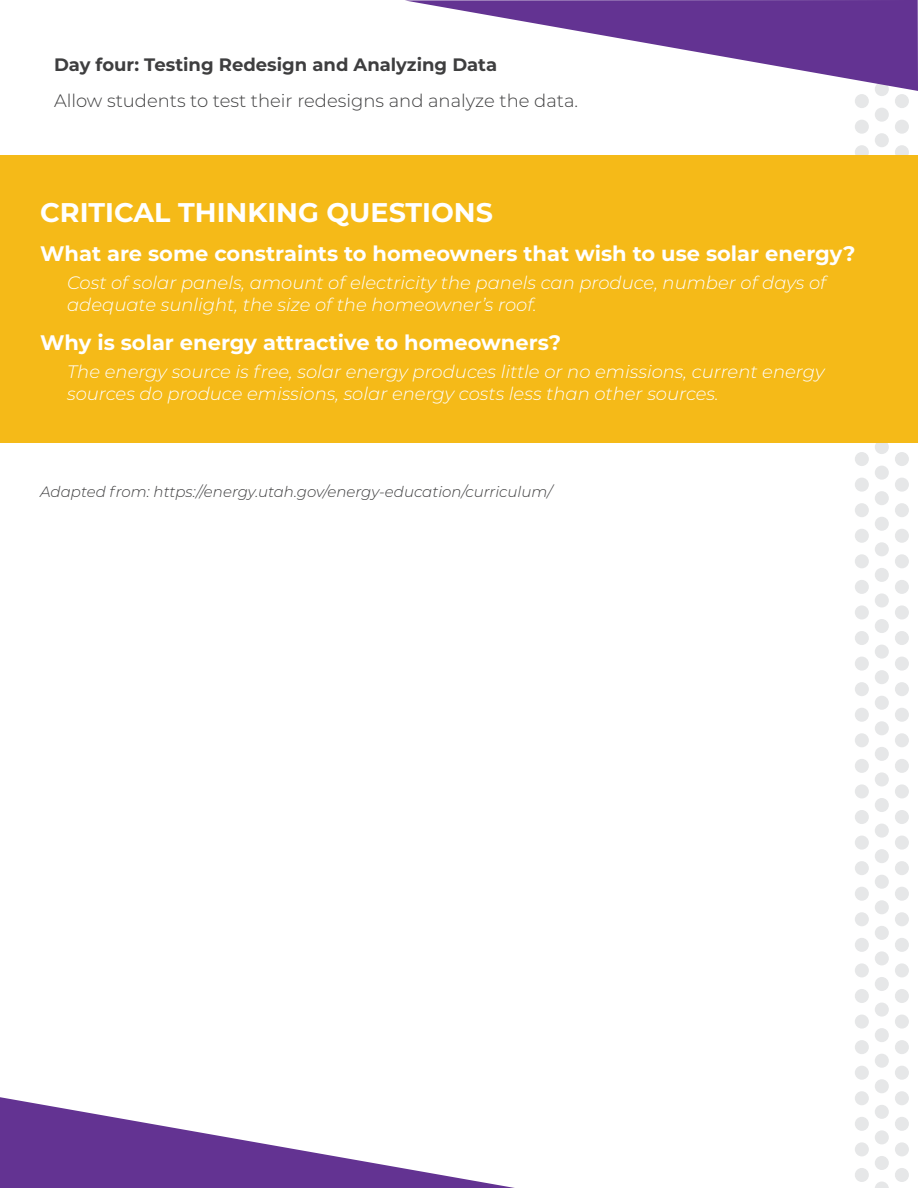
<style>
.page{position:relative;width:918px;height:1188px;background:#fff}
.page>*{position:absolute;margin:0;border:0;box-sizing:border-box;transform-origin:0 0}
.big_heading{font:700 27px "Montserrat";color:#fff}
.heading{font:700 21px "Montserrat";color:#fff}
.t1{font:italic 300 18px/21.6px "Montserrat";color:#fff}
.t2{font:300 18px "Montserrat";color:#3e3e3f}
.t3{font:700 18px "Montserrat";color:#3e3e3f}
.t4{font:italic 300 15px "Montserrat";color:#3e3e3f}
</style>
<div class="page">
<svg style="left:0;top:1097px;width:515px;height:91px"></svg>
<div style="left:855px;top:94px;width:14px;height:14px;background:#e6e7e8;border-radius:50%"></div>
<div style="left:895px;top:94px;width:14px;height:14px;background:#e6e7e8;border-radius:50%"></div>
<div style="left:875px;top:82px;width:14px;height:14px;background:#e6e7e8;border-radius:50%"></div>
<div style="left:855px;top:708px;width:14px;height:14px;background:#e6e7e8;border-radius:50%"></div>
<div style="left:895px;top:708px;width:14px;height:14px;background:#e6e7e8;border-radius:50%"></div>
<div style="left:875px;top:696px;width:14px;height:14px;background:#e6e7e8;border-radius:50%"></div>
<div style="left:855px;top:503px;width:14px;height:14px;background:#e6e7e8;border-radius:50%"></div>
<div style="left:895px;top:503px;width:14px;height:14px;background:#e6e7e8;border-radius:50%"></div>
<div style="left:875px;top:491px;width:14px;height:14px;background:#e6e7e8;border-radius:50%"></div>
<div style="left:855px;top:810px;width:14px;height:14px;background:#e6e7e8;border-radius:50%"></div>
<div style="left:895px;top:810px;width:14px;height:14px;background:#e6e7e8;border-radius:50%"></div>
<div style="left:875px;top:798px;width:14px;height:14px;background:#e6e7e8;border-radius:50%"></div>
<div style="left:855px;top:605px;width:14px;height:14px;background:#e6e7e8;border-radius:50%"></div>
<div style="left:895px;top:605px;width:14px;height:14px;background:#e6e7e8;border-radius:50%"></div>
<div style="left:875px;top:593px;width:14px;height:14px;background:#e6e7e8;border-radius:50%"></div>
<div style="left:855px;top:912px;width:14px;height:14px;background:#e6e7e8;border-radius:50%"></div>
<div style="left:895px;top:912px;width:14px;height:14px;background:#e6e7e8;border-radius:50%"></div>
<div style="left:875px;top:900px;width:14px;height:14px;background:#e6e7e8;border-radius:50%"></div>
<div style="left:855px;top:1015px;width:14px;height:14px;background:#e6e7e8;border-radius:50%"></div>
<div style="left:895px;top:1015px;width:14px;height:14px;background:#e6e7e8;border-radius:50%"></div>
<div style="left:875px;top:1003px;width:14px;height:14px;background:#e6e7e8;border-radius:50%"></div>
<div style="left:855px;top:145px;width:14px;height:14px;background:#e6e7e8;border-radius:50%"></div>
<div style="left:895px;top:145px;width:14px;height:14px;background:#e6e7e8;border-radius:50%"></div>
<div style="left:875px;top:133px;width:14px;height:14px;background:#e6e7e8;border-radius:50%"></div>
<div style="left:855px;top:452px;width:14px;height:14px;background:#e6e7e8;border-radius:50%"></div>
<div style="left:895px;top:452px;width:14px;height:14px;background:#e6e7e8;border-radius:50%"></div>
<div style="left:875px;top:440px;width:14px;height:14px;background:#e6e7e8;border-radius:50%"></div>
<div style="left:855px;top:759px;width:14px;height:14px;background:#e6e7e8;border-radius:50%"></div>
<div style="left:895px;top:759px;width:14px;height:14px;background:#e6e7e8;border-radius:50%"></div>
<div style="left:875px;top:747px;width:14px;height:14px;background:#e6e7e8;border-radius:50%"></div>
<div style="left:855px;top:554px;width:14px;height:14px;background:#e6e7e8;border-radius:50%"></div>
<div style="left:895px;top:554px;width:14px;height:14px;background:#e6e7e8;border-radius:50%"></div>
<div style="left:875px;top:542px;width:14px;height:14px;background:#e6e7e8;border-radius:50%"></div>
<div style="left:855px;top:861px;width:14px;height:14px;background:#e6e7e8;border-radius:50%"></div>
<div style="left:895px;top:861px;width:14px;height:14px;background:#e6e7e8;border-radius:50%"></div>
<div style="left:875px;top:849px;width:14px;height:14px;background:#e6e7e8;border-radius:50%"></div>
<div style="left:855px;top:657px;width:14px;height:14px;background:#e6e7e8;border-radius:50%"></div>
<div style="left:895px;top:657px;width:14px;height:14px;background:#e6e7e8;border-radius:50%"></div>
<div style="left:875px;top:645px;width:14px;height:14px;background:#e6e7e8;border-radius:50%"></div>
<div style="left:855px;top:963px;width:14px;height:14px;background:#e6e7e8;border-radius:50%"></div>
<div style="left:895px;top:963px;width:14px;height:14px;background:#e6e7e8;border-radius:50%"></div>
<div style="left:875px;top:951px;width:14px;height:14px;background:#e6e7e8;border-radius:50%"></div>
<div style="left:855px;top:1066px;width:14px;height:14px;background:#e6e7e8;border-radius:50%"></div>
<div style="left:895px;top:1066px;width:14px;height:14px;background:#e6e7e8;border-radius:50%"></div>
<div style="left:875px;top:1054px;width:14px;height:14px;background:#e6e7e8;border-radius:50%"></div>
<div style="left:855px;top:120px;width:14px;height:14px;background:#e6e7e8;border-radius:50%"></div>
<div style="left:895px;top:120px;width:14px;height:14px;background:#e6e7e8;border-radius:50%"></div>
<div style="left:875px;top:108px;width:14px;height:14px;background:#e6e7e8;border-radius:50%"></div>
<div style="left:855px;top:733px;width:14px;height:14px;background:#e6e7e8;border-radius:50%"></div>
<div style="left:895px;top:733px;width:14px;height:14px;background:#e6e7e8;border-radius:50%"></div>
<div style="left:875px;top:721px;width:14px;height:14px;background:#e6e7e8;border-radius:50%"></div>
<div style="left:855px;top:529px;width:14px;height:14px;background:#e6e7e8;border-radius:50%"></div>
<div style="left:895px;top:529px;width:14px;height:14px;background:#e6e7e8;border-radius:50%"></div>
<div style="left:875px;top:517px;width:14px;height:14px;background:#e6e7e8;border-radius:50%"></div>
<div style="left:855px;top:836px;width:14px;height:14px;background:#e6e7e8;border-radius:50%"></div>
<div style="left:895px;top:836px;width:14px;height:14px;background:#e6e7e8;border-radius:50%"></div>
<div style="left:875px;top:824px;width:14px;height:14px;background:#e6e7e8;border-radius:50%"></div>
<div style="left:855px;top:631px;width:14px;height:14px;background:#e6e7e8;border-radius:50%"></div>
<div style="left:895px;top:631px;width:14px;height:14px;background:#e6e7e8;border-radius:50%"></div>
<div style="left:875px;top:619px;width:14px;height:14px;background:#e6e7e8;border-radius:50%"></div>
<div style="left:855px;top:938px;width:14px;height:14px;background:#e6e7e8;border-radius:50%"></div>
<div style="left:895px;top:938px;width:14px;height:14px;background:#e6e7e8;border-radius:50%"></div>
<div style="left:875px;top:926px;width:14px;height:14px;background:#e6e7e8;border-radius:50%"></div>
<div style="left:855px;top:1040px;width:14px;height:14px;background:#e6e7e8;border-radius:50%"></div>
<div style="left:895px;top:1040px;width:14px;height:14px;background:#e6e7e8;border-radius:50%"></div>
<div style="left:875px;top:1028px;width:14px;height:14px;background:#e6e7e8;border-radius:50%"></div>
<div style="left:855px;top:478px;width:14px;height:14px;background:#e6e7e8;border-radius:50%"></div>
<div style="left:895px;top:478px;width:14px;height:14px;background:#e6e7e8;border-radius:50%"></div>
<div style="left:875px;top:466px;width:14px;height:14px;background:#e6e7e8;border-radius:50%"></div>
<div style="left:855px;top:784px;width:14px;height:14px;background:#e6e7e8;border-radius:50%"></div>
<div style="left:895px;top:784px;width:14px;height:14px;background:#e6e7e8;border-radius:50%"></div>
<div style="left:875px;top:772px;width:14px;height:14px;background:#e6e7e8;border-radius:50%"></div>
<div style="left:855px;top:580px;width:14px;height:14px;background:#e6e7e8;border-radius:50%"></div>
<div style="left:895px;top:580px;width:14px;height:14px;background:#e6e7e8;border-radius:50%"></div>
<div style="left:875px;top:568px;width:14px;height:14px;background:#e6e7e8;border-radius:50%"></div>
<div style="left:855px;top:887px;width:14px;height:14px;background:#e6e7e8;border-radius:50%"></div>
<div style="left:895px;top:887px;width:14px;height:14px;background:#e6e7e8;border-radius:50%"></div>
<div style="left:875px;top:875px;width:14px;height:14px;background:#e6e7e8;border-radius:50%"></div>
<div style="left:855px;top:682px;width:14px;height:14px;background:#e6e7e8;border-radius:50%"></div>
<div style="left:895px;top:682px;width:14px;height:14px;background:#e6e7e8;border-radius:50%"></div>
<div style="left:875px;top:670px;width:14px;height:14px;background:#e6e7e8;border-radius:50%"></div>
<div style="left:855px;top:989px;width:14px;height:14px;background:#e6e7e8;border-radius:50%"></div>
<div style="left:895px;top:989px;width:14px;height:14px;background:#e6e7e8;border-radius:50%"></div>
<div style="left:875px;top:977px;width:14px;height:14px;background:#e6e7e8;border-radius:50%"></div>
<div style="left:855px;top:1091px;width:14px;height:14px;background:#e6e7e8;border-radius:50%"></div>
<div style="left:895px;top:1091px;width:14px;height:14px;background:#e6e7e8;border-radius:50%"></div>
<div style="left:875px;top:1079px;width:14px;height:14px;background:#e6e7e8;border-radius:50%"></div>
<div style="left:855px;top:1117px;width:14px;height:14px;background:#e6e7e8;border-radius:50%"></div>
<div style="left:895px;top:1117px;width:14px;height:14px;background:#e6e7e8;border-radius:50%"></div>
<div style="left:875px;top:1105px;width:14px;height:14px;background:#e6e7e8;border-radius:50%"></div>
<div style="left:855px;top:1142px;width:14px;height:14px;background:#e6e7e8;border-radius:50%"></div>
<div style="left:895px;top:1142px;width:14px;height:14px;background:#e6e7e8;border-radius:50%"></div>
<div style="left:875px;top:1130px;width:14px;height:14px;background:#e6e7e8;border-radius:50%"></div>
<div style="left:855px;top:1168px;width:14px;height:14px;background:#e6e7e8;border-radius:50%"></div>
<div style="left:895px;top:1168px;width:14px;height:14px;background:#e6e7e8;border-radius:50%"></div>
<div style="left:875px;top:1156px;width:14px;height:14px;background:#e6e7e8;border-radius:50%"></div>
<svg style="left:875px;top:1182px;width:14px;height:6px"></svg>
<svg style="left:405px;top:0;width:513px;height:91px"></svg>
<div style="left:0;top:156px;width:918px;height:287px;background:#f5ba18"></div>
<p class="t3" style="left:54px;top:52px;width:445px">Day four: Testing Redesign and Analyzing Data</p>
<p class="t2" style="left:54px;top:88px;width:526px">Allow students to test their redesigns and analyze the data.</p>
<p class="big_heading" style="left:40px;top:193px;width:454px">CRITICAL THINKING QUESTIONS</p>
<p class="heading" style="left:40px;top:238px;width:817px">What are some constraints to homeowners that wish to use solar energy?</p>
<p class="t1" style="left:67px;top:272px;width:761px">Cost of solar panels, amount of electricity the panels can produce, number of days of adequate sunlight, the size of the homeowner’s roof.</p>
<p class="heading" style="left:40px;top:327px;width:522px">Why is solar energy attractive to homeowners?</p>
<p class="t1" style="left:67px;top:360px;width:759px">The energy source is free, solar energy produces little or no emissions, current energy sources do produce emissions, solar energy costs less than other sources.</p>
<p class="t4" style="left:40px;top:482px;width:514px">Adapted from: https://energy.utah.gov/energy-education/curriculum/</p>
</div>
